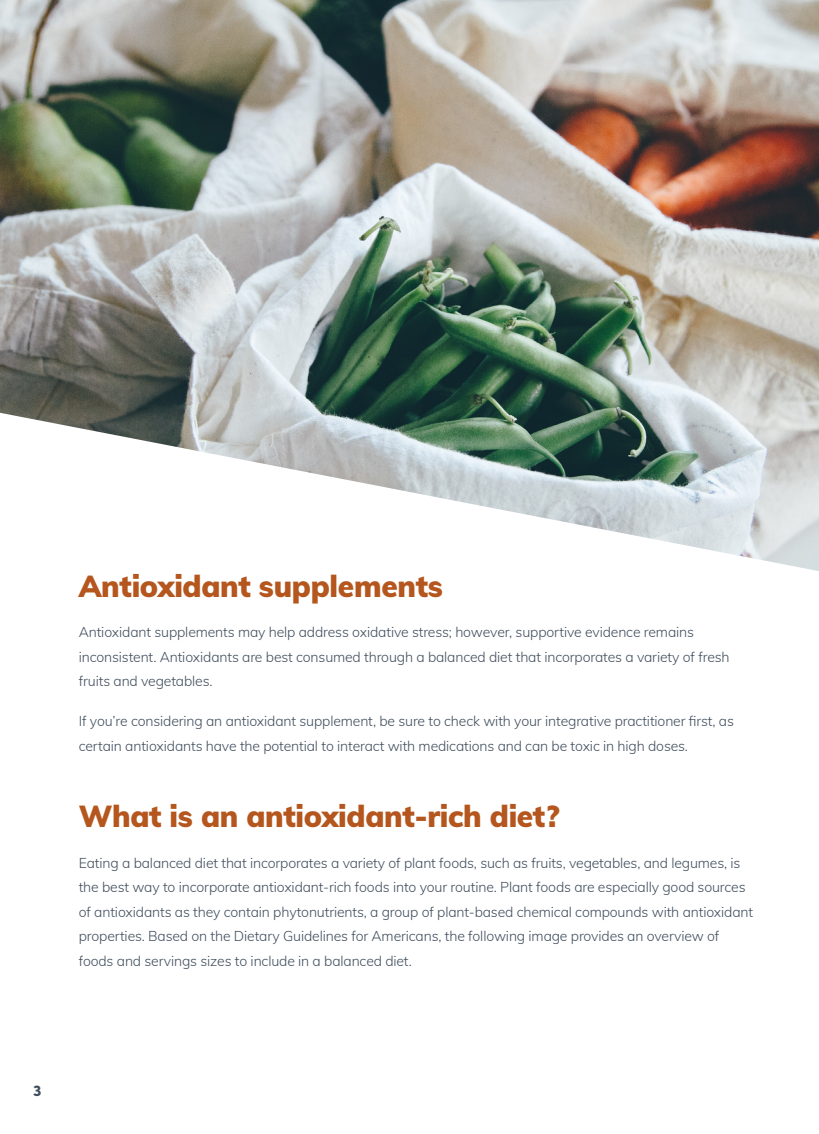
<style>
.page{position:relative;width:819px;height:1134px;background:#fff}
.page>*{position:absolute;margin:0;border:0;box-sizing:border-box;transform-origin:0 0}
.green_subheadings{font:900 29.75px "Mulish";letter-spacing:-.01em;color:#b4561d}
.t1{font:900 15.75px "Sofia Pro";color:#404e5d}
.Body_copy{font:300 14px/24.5px "Mulish";letter-spacing:-.01em;color:#404e5d}
</style>
<div class="page">
<img style="left:0;top:0;width:819px;height:571px">
<p class="green_subheadings" style="left:79px;top:565px;width:366px">Antioxidant supplements</p>
<p class="Body_copy" style="left:79px;top:619px;width:652px">Antioxidant supplements may help address oxidative stress; however, supportive evidence remains inconsistent. Antioxidants are best consumed through a balanced diet that incorporates a variety of fresh fruits and vegetables.</p>
<p class="Body_copy" style="left:79px;top:708px;width:657px">If you’re considering an antioxidant supplement, be sure to check with your integrative practitioner first, as certain antioxidants have the potential to interact with medications and can be toxic in high doses.</p>
<p class="green_subheadings" style="left:79px;top:795px;width:482px">What is an antioxidant-rich diet?</p>
<p class="Body_copy" style="left:79px;top:850px;width:676px">Eating a balanced diet that incorporates a variety of plant foods, such as fruits, vegetables, and legumes, is the best way to incorporate antioxidant-rich foods into your routine. Plant foods are especially good sources of antioxidants as they contain phytonutrients, a group of plant-based chemical compounds with antioxidant properties. Based on the Dietary Guidelines for Americans, the following image provides an overview of foods and servings sizes to include in a balanced diet.</p>
<p class="t1" style="left:33px;top:1078px;width:10px">3</p>
</div>
